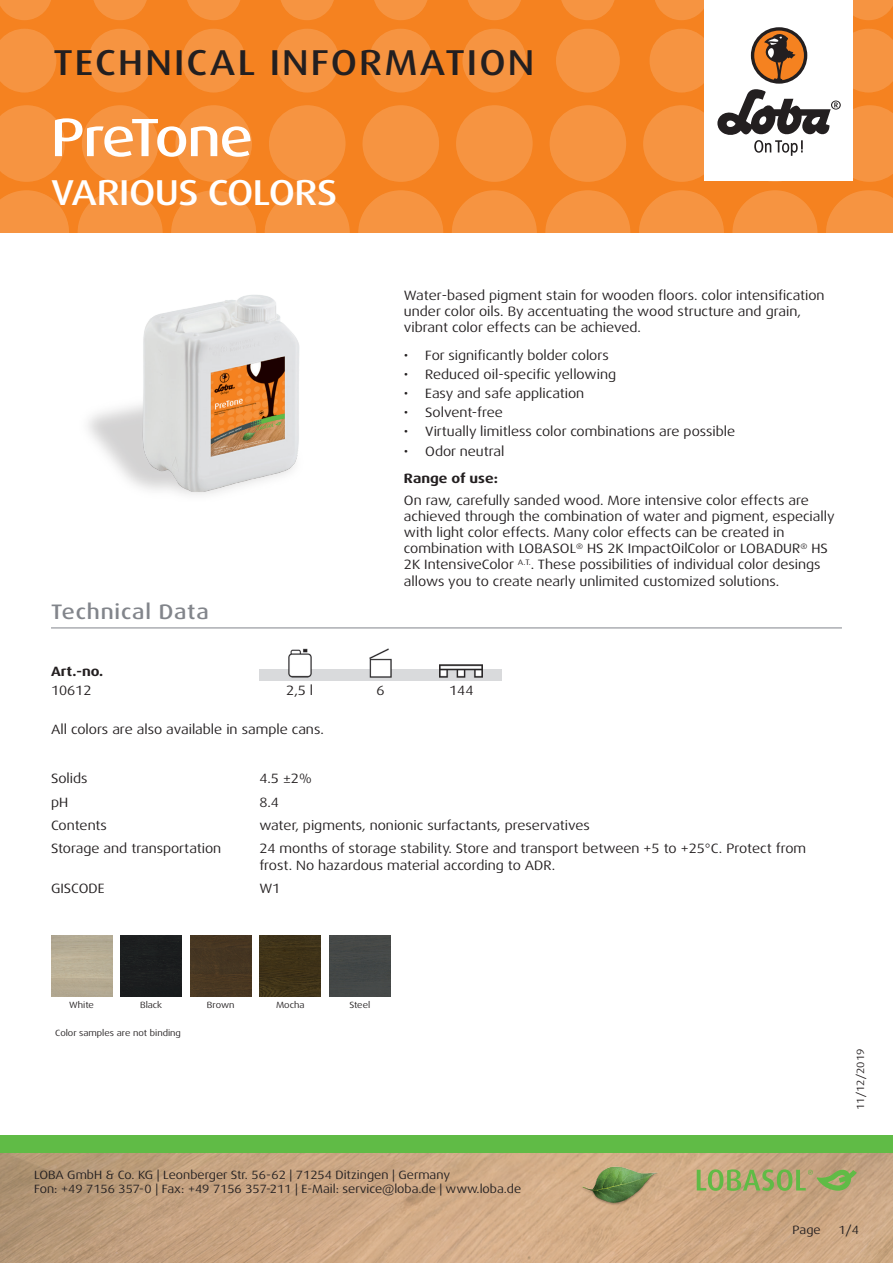
<style>
.page{position:relative;width:893px;height:1263px;background:#fff}
.page>*{position:absolute;margin:0;border:0;box-sizing:border-box;transform-origin:0 0}
.t1{font:500 expanded 54px "Dax Pro";letter-spacing:-.035em;color:#fff}
.t2{font:500 expanded 36px "Dax Pro";letter-spacing:.06em;color:#231f20}
.t3{font:500 expanded 36px "Dax Pro";letter-spacing:-.015em;color:#fff}
.Titel_grau{font:500 expanded 21px "Dax Pro";letter-spacing:.04em;color:#82858b}
.Text{font:expanded 13.5px/16.2px "Dax Pro";color:#231f20}
.Text_Bold{font:700 expanded 13.5px "Dax Pro";color:#231f20}
.Text_zentriert{font:expanded 13.5px "Dax Pro";color:#231f20}
.t4{font:expanded 12px/14.4px "Dax Pro";color:#231f20}
.t5{font:expanded 10.5px "Dax Pro";color:#231f20}
.Legende{font:expanded 9px "Dax Pro";color:#231f20}
.Fussnote{font:expanded 9px "Dax Pro";color:#231f20}
</style>
<div class="page">
<div style="left:0;top:0;width:893px;height:233px;background:#f58220"></div>
<svg style="left:0;top:190px;width:69px;height:43px"></svg>
<svg style="left:78px;top:190px;width:85px;height:85px;fill:#f69441"></svg>
<svg style="left:171px;top:190px;width:85px;height:85px;fill:#f69441"></svg>
<svg style="left:265px;top:190px;width:85px;height:85px;fill:#f69441"></svg>
<svg style="left:358px;top:190px;width:85px;height:85px;fill:#f69441"></svg>
<svg style="left:545px;top:190px;width:85px;height:85px;fill:#f69441"></svg>
<svg style="left:452px;top:190px;width:85px;height:85px;fill:#f69441"></svg>
<svg style="left:732px;top:190px;width:85px;height:85px;fill:#f69441"></svg>
<svg style="left:639px;top:190px;width:85px;height:85px;fill:#f69441"></svg>
<svg style="left:826px;top:190px;width:67px;height:43px"></svg>
<svg style="left:0;top:105px;width:65px;height:77px"></svg>
<svg style="left:82px;top:105px;width:76px;height:77px"></svg>
<svg style="left:175px;top:105px;width:77px;height:77px"></svg>
<svg style="left:269px;top:105px;width:76px;height:77px"></svg>
<svg style="left:456px;top:105px;width:77px;height:77px"></svg>
<svg style="left:362px;top:105px;width:77px;height:77px"></svg>
<svg style="left:550px;top:105px;width:76px;height:77px"></svg>
<svg style="left:0;top:29px;width:56px;height:63px"></svg>
<svg style="left:182px;top:29px;width:64px;height:63px"></svg>
<svg style="left:88px;top:29px;width:64px;height:63px"></svg>
<svg style="left:275px;top:29px;width:64px;height:63px"></svg>
<svg style="left:462px;top:29px;width:64px;height:63px"></svg>
<svg style="left:369px;top:29px;width:64px;height:63px"></svg>
<svg style="left:556px;top:29px;width:64px;height:63px"></svg>
<svg style="left:0;top:0;width:51px;height:20px"></svg>
<svg style="left:187px;top:0;width:53px;height:20px"></svg>
<svg style="left:468px;top:0;width:53px;height:20px"></svg>
<svg style="left:655px;top:0;width:49px;height:20px"></svg>
<svg style="left:93px;top:0;width:54px;height:20px"></svg>
<svg style="left:374px;top:0;width:54px;height:20px"></svg>
<svg style="left:281px;top:0;width:53px;height:20px"></svg>
<svg style="left:561px;top:0;width:54px;height:20px"></svg>
<svg style="left:853px;top:0;width:40px;height:20px"></svg>
<img style="left:0;top:1152px;width:893px;height:111px">
<div style="left:0;top:1135px;width:893px;height:17px;background:#60bb46"></div>
<div style="left:704px;top:0;width:149px;height:181px;background:#fff"></div>
<svg style="left:643px;top:29px;width:250px;height:153px"></svg>
<div style="left:121px;top:935px;width:61px;height:61px;background:#1b1d1f"></div>
<div style="left:190px;top:935px;width:61px;height:61px;background:#473622"></div>
<img style="left:260px;top:935px;width:61px;height:61px">
<div style="left:329px;top:935px;width:61px;height:61px;background:#454847"></div>
<img style="left:578px;top:1161px;width:82px;height:81px">
<svg style="left:697px;top:1169px;width:160px;height:22px;background:#9eac69"></svg>
<hr style="left:51px;top:627px;width:791px;height:1px;background:#82858b">
<img style="left:288px;top:648px;width:195px;height:21px">
<img style="left:259px;top:669px;width:243px;height:11px">
<img style="left:88px;top:272px;width:234px;height:223px">
<h2 class="t2" style="left:53px;top:40px;width:483px">TECHNICAL INFORMATION</h2>
<p class="t1" style="left:51px;top:103px;width:203px">PreTone</p>
<h2 class="t3" style="left:51px;top:169px;width:287px">VARIOUS COLORS</h2>
<p class="Titel_grau" style="left:51px;top:598px;width:159px">Technical Data</p>
<p class="Text" style="left:404px;top:287px;width:422px">Water-based pigment stain for wooden floors. color intensification under color oils. By accentuating the wood structure and grain, vibrant color effects can be achieved.</p>
<p class="Text" style="left:404px;top:347px;width:206px">• For significantly bolder colors</p>
<p class="Text" style="left:404px;top:366px;width:214px">• Reduced oil-specific yellowing</p>
<p class="Text" style="left:404px;top:385px;width:182px">• Easy and safe application</p>
<p class="Text" style="left:404px;top:405px;width:100px">• Solvent-free</p>
<p class="Text" style="left:404px;top:424px;width:333px">• Virtually limitless color combinations are possible</p>
<p class="Text" style="left:404px;top:443px;width:102px">• Odor neutral</p>
<p class="Text_Bold" style="left:404px;top:470px;width:95px">Range of use:</p>
<p class="Text" style="left:404px;top:492px;width:432px">On raw, carefully sanded wood. More intensive color effects are achieved through the combination of water and pigment, especially with light color effects. Many color effects can be created in combination with LOBASOL<sup>®</sup> HS 2K ImpactOilColor or LOBADUR<sup>®</sup> HS 2K IntensiveColor <sup>A.T.</sup>. These possibilities of individual color desings allows you to create nearly unlimited customized solutions.</p>
<p class="Text_Bold" style="left:51px;top:663px;width:54px">Art.-no.</p>
<p class="Text" style="left:51px;top:682px;width:42px">10612</p>
<p class="Text_zentriert" style="left:286px;top:682px;width:28px">2,5 l</p>
<p class="Text_zentriert" style="left:377px;top:682px;width:10px">6</p>
<p class="Text_zentriert" style="left:449px;top:682px;width:26px">144</p>
<p class="Text" style="left:51px;top:722px;width:274px">All colors are also available in sample cans.</p>
<p class="Text" style="left:51px;top:771px;width:38px">Solids</p>
<p class="Text" style="left:259px;top:771px;width:54px">4.5 ±2%</p>
<p class="Text" style="left:51px;top:794px;width:19px">pH</p>
<p class="Text" style="left:259px;top:794px;width:21px">8.4</p>
<p class="Text" style="left:51px;top:817px;width:57px">Contents</p>
<p class="Text" style="left:259px;top:817px;width:332px">water, pigments, nonionic surfactants, preservatives</p>
<p class="Text" style="left:51px;top:841px;width:172px">Storage and transportation</p>
<p class="Text" style="left:259px;top:841px;width:548px">24 months of storage stability. Store and transport between +5 to +25°C. Protect from frost. No hazardous material according to ADR.</p>
<p class="Text" style="left:51px;top:880px;width:55px">GISCODE</p>
<p class="Text" style="left:259px;top:880px;width:23px">W1</p>
<p class="Legende" style="left:69px;top:999px;width:26px">White</p>
<p class="Legende" style="left:140px;top:999px;width:24px">Black</p>
<p class="Legende" style="left:207px;top:999px;width:29px">Brown</p>
<p class="Legende" style="left:276px;top:999px;width:30px">Mocha</p>
<p class="Legende" style="left:349px;top:999px;width:22px">Steel</p>
<p class="Fussnote" style="left:55px;top:1027px;width:127px">Color samples are not binding</p>
<p class="t4" style="left:34px;top:1167px;width:489px">LOBA GmbH &amp; Co. KG | Leonberger Str. 56-62 | 71254 Ditzingen | Germany<br>Fon: +49 7156 357-0 | Fax: +49 7156 357-211 | E-Mail: service@loba.de | www.loba.de</p>
<p class="t5" style="left:854px;top:1110px;width:63px;rotate:-90deg">11/12/2019</p>
<p class="t4" style="left:793px;top:1223px;width:30px">Page</p>
<p class="t4" style="left:838px;top:1223px;width:22px">1/4</p>
</div>
